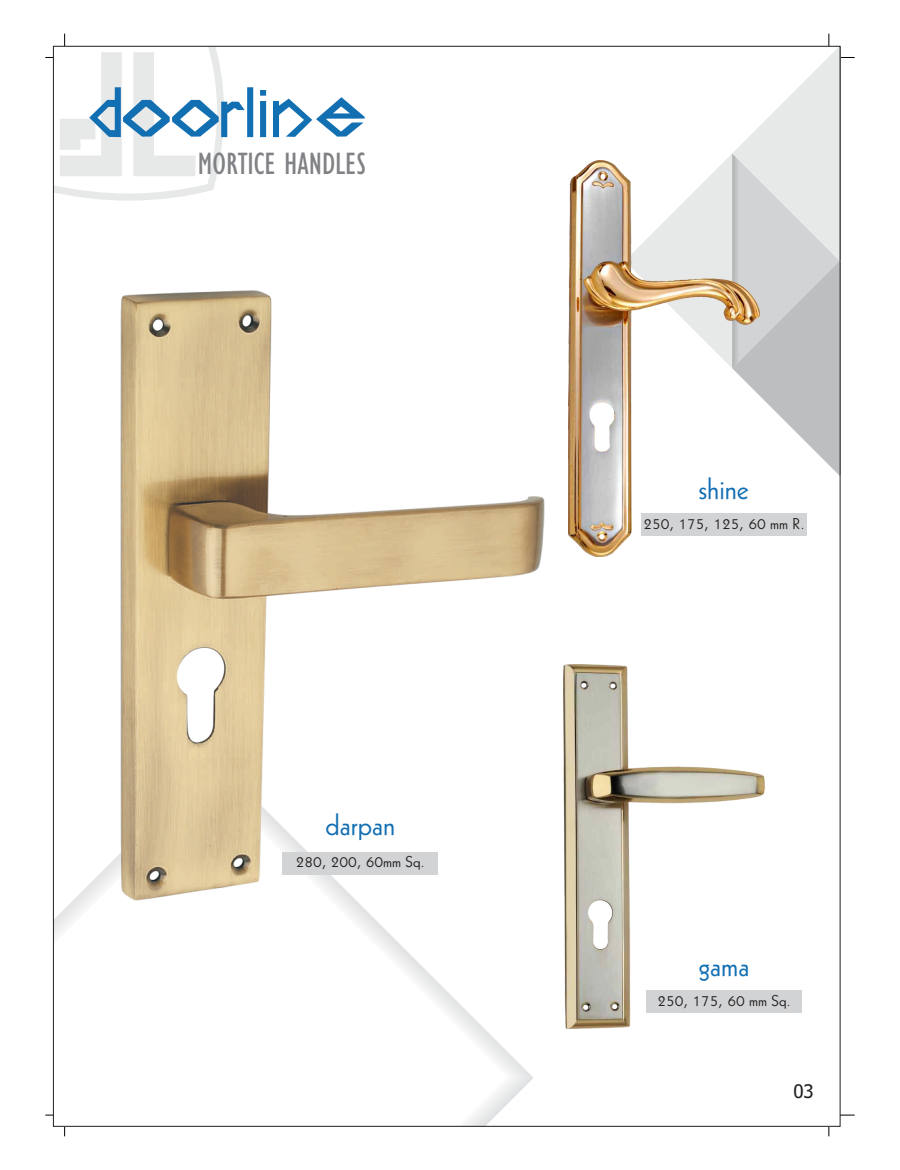
<style>
.page{position:relative;width:900px;height:1170px;background:#fff}
.page>*{position:absolute;margin:0;border:0;box-sizing:border-box;transform-origin:0 0}
.t1{font:31.88px "Gill Sans Condensed";color:#808285}
.t2{font:30px "Geometric 231 BT Roman C";color:#126fb2}
.t3{font:18.75px "Tahoma";color:#231f20}
.t4{font:15.38px "Geometric 231 BT Roman C";color:#231f20}
</style>
<div class="page">
<hr style="left:64px;top:34px;width:1px;height:1102px;background:#000">
<hr style="left:45px;top:57px;width:810px;height:1px;background:#000">
<hr style="left:45px;top:1115px;width:810px;height:1px;background:#000">
<hr style="left:829px;top:34px;width:1px;height:1102px;background:#000">
<div style="left:53px;top:46px;width:787px;height:1080px;background:#fff"></div>
<svg style="left:732px;top:46px;width:109px;height:430px"></svg>
<svg style="left:55px;top:759px;width:478px;height:365px"></svg>
<img style="left:569px;top:161px;width:190px;height:395px">
<svg style="left:53px;top:46px;width:312px;height:155px"></svg>
<img style="left:564px;top:664px;width:200px;height:364px">
<img style="left:121px;top:291px;width:424px;height:610px">
<div style="left:282px;top:852px;width:156px;height:22px;background:#d1d3d4"></div>
<div style="left:641px;top:514px;width:165px;height:22px;background:#d1d3d4"></div>
<div style="left:646px;top:991px;width:155px;height:22px;background:#d1d3d4"></div>
<h1 class="t1" style="left:198px;top:152px;width:170px">MORTICE HANDLES</h1>
<h2 class="t2" style="left:326px;top:812px;width:71px">darpan</h2>
<p class="t4" style="left:296px;top:856px;width:131px">280, 200, 60mm Sq.</p>
<h2 class="t2" style="left:698px;top:476px;width:52px">shine</h2>
<p class="t4" style="left:643px;top:517px;width:163px">250, 175, 125, 60 mm R.</p>
<h2 class="t2" style="left:698px;top:954px;width:53px">gama</h2>
<p class="t4" style="left:657px;top:994px;width:135px">250, 175, 60 mm Sq.</p>
<p class="t3" style="left:793px;top:1084px;width:22px">03</p>
</div>
